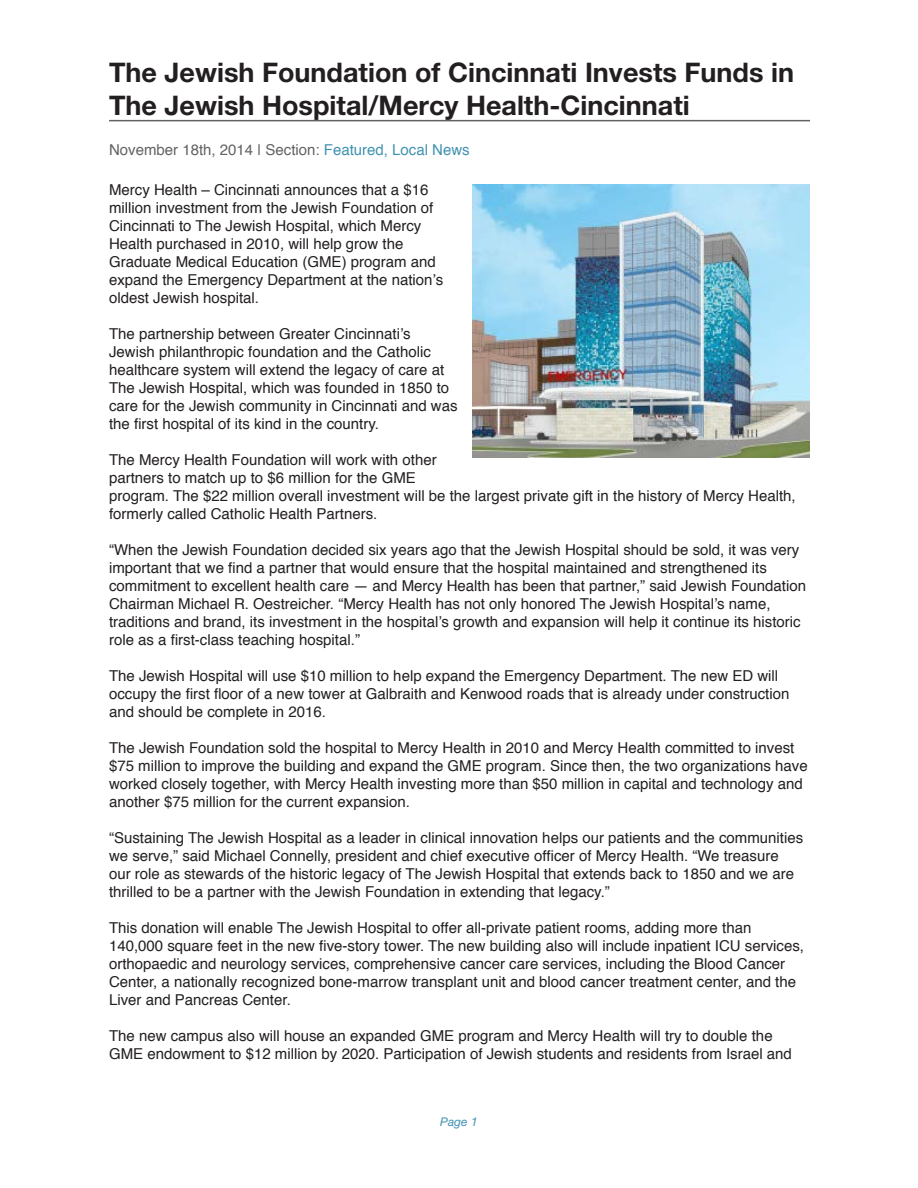
<style>
.page{position:relative;width:918px;height:1188px;background:#fff}
.page>*{position:absolute;margin:0;border:0;box-sizing:border-box;transform-origin:0 0}
.Article_Title{font:700 27px/32.4px "Helvetica Neue";color:#231f20}
.article_content{font:15px/18px "Helvetica";color:#231f20}
.Date{font:15px "Helvetica";color:#636366}
.photo_captions{font:italic 12px "Helvetica Neue";color:#4192b1}
.s1{color:#4192b1}
</style>
<div class="page">
<hr style="left:109px;top:120px;width:701px;height:1px;background:#636366">
<img style="left:472px;top:185px;width:338px;height:273px">
<p class="Article_Title" style="left:109px;top:56px;width:686px">The Jewish Foundation of Cincinnati Invests Funds in<br>The Jewish Hospital/Mercy Health-Cincinnati</p>
<p class="Date" style="left:109px;top:138px;width:362px">November 18th, 2014 | Section: <span class="s1">Featured, Local News</span></p>
<p class="article_content" style="left:109px;top:181px;width:336px">Mercy Health – Cincinnati announces that a $16 million investment from the Jewish Foundation of Cincinnati to The Jewish Hospital, which Mercy Health purchased in 2010, will help grow the Graduate Medical Education (GME) program and expand the Emergency Department at the nation’s oldest Jewish hospital.</p>
<p class="article_content" style="left:109px;top:325px;width:350px">The partnership between Greater Cincinnati’s Jewish philanthropic foundation and the Catholic healthcare system will extend the legacy of care at The Jewish Hospital, which was founded in 1850 to care for the Jewish community in Cincinnati and was the first hospital of its kind in the country.</p>
<p class="article_content" style="left:109px;top:451px;width:688px">The Mercy Health Foundation will work with other<br>partners to match up to $6 million for the GME<br>program. The $22 million overall investment will be the largest private gift in the history of Mercy Health, formerly called Catholic Health Partners.</p>
<p class="article_content" style="left:109px;top:541px;width:699px">“When the Jewish Foundation decided six years ago that the Jewish Hospital should be sold, it was very important that we find a partner that would ensure that the hospital maintained and strengthened its commitment to excellent health care — and Mercy Health has been that partner,” said Jewish Foundation Chairman Michael R. Oestreicher. “Mercy Health has not only honored The Jewish Hospital’s name, traditions and brand, its investment in the hospital’s growth and expansion will help it continue its historic role as a first-class teaching hospital.”</p>
<p class="article_content" style="left:109px;top:667px;width:682px">The Jewish Hospital will use $10 million to help expand the Emergency Department. The new ED will occupy the first floor of a new tower at Galbraith and Kenwood roads that is already under construction and should be complete in 2016.</p>
<p class="article_content" style="left:109px;top:739px;width:700px">The Jewish Foundation sold the hospital to Mercy Health in 2010 and Mercy Health committed to invest $75 million to improve the building and expand the GME program. Since then, the two organizations have worked closely together, with Mercy Health investing more than $50 million in capital and technology and another $75 million for the current expansion.</p>
<p class="article_content" style="left:109px;top:829px;width:696px">“Sustaining The Jewish Hospital as a leader in clinical innovation helps our patients and the communities we serve,” said Michael Connelly, president and chief executive officer of Mercy Health. “We treasure our role as stewards of the historic legacy of The Jewish Hospital that extends back to 1850 and we are thrilled to be a partner with the Jewish Foundation in extending that legacy.”</p>
<p class="article_content" style="left:109px;top:919px;width:697px">This donation will enable The Jewish Hospital to offer all-private patient rooms, adding more than 140,000 square feet in the new five-story tower. The new building also will include inpatient ICU services, orthopaedic and neurology services, comprehensive cancer care services, including the Blood Cancer Center, a nationally recognized bone-marrow transplant unit and blood cancer treatment center, and the Liver and Pancreas Center.</p>
<p class="article_content" style="left:109px;top:1027px;width:684px">The new campus also will house an expanded GME program and Mercy Health will try to double the<br>GME endowment to $12 million by 2020. Participation of Jewish students and residents from Israel and</p>
<p class="photo_captions" style="left:440px;top:1115px;width:39px">Page 1</p>
</div>
